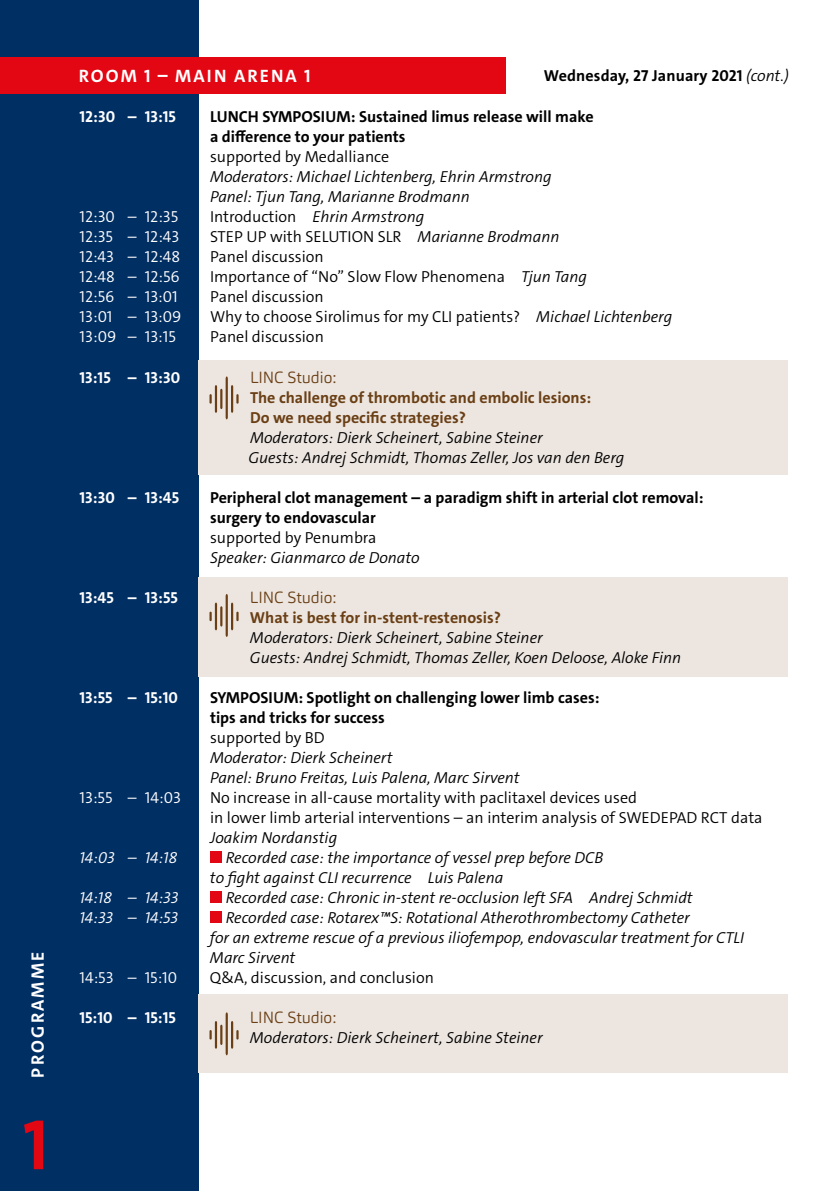
<style>
.page{position:relative;width:840px;height:1191px;background:#fff}
.page>*{position:absolute;margin:0;border:0;box-sizing:border-box;transform-origin:0 0}
.t1{font:700 72px "The Sans C4 s";color:#e30613}
.t2{font:700 18px "The Sans C4 s";letter-spacing:.115em;color:#fff}
.t3{font:italic 300 16px/20px "The Sans C4 s";color:#000}
.t4{font:300 16px/20px "The Sans C4 s";color:#000}
.t5{font:700 16px/20px "The Sans C4 s";color:#000}
.t6{font:700 16px/20px "The Sans C4 s";color:#6a3f15}
.t7{font:300 16px "The Sans C4 s";color:#fff}
.t8{font:700 16px "The Sans C4 s";color:#fff}
.t9{font:300 16px "Carnas";color:#6a3f15}
.t10{font:italic 300 16px "The Sans C4 s";color:#fff}
.s1{font-weight:300;font-style:italic}
.s2{font-style:normal}
.s3{font-style:italic}
</style>
<div class="page">
<div style="left:0;top:0;width:198px;height:1191px;background:#002f63"></div>
<div style="left:0;top:57px;width:505px;height:37px;background:#e30613"></div>
<div style="left:198px;top:360px;width:589px;height:115px;background:#ede6e0"></div>
<div style="left:198px;top:577px;width:589px;height:100px;background:#ede6e0"></div>
<div style="left:198px;top:994px;width:589px;height:78px;background:#ede6e0"></div>
<hr style="left:220px;top:389px;width:2px;height:20px;background:#6a3f15">
<svg style="left:209px;top:385px;width:8px;height:28px"></svg>
<svg style="left:225px;top:376px;width:13px;height:43px"></svg>
<hr style="left:220px;top:606px;width:2px;height:20px;background:#6a3f15">
<svg style="left:209px;top:602px;width:8px;height:28px"></svg>
<svg style="left:225px;top:594px;width:13px;height:43px"></svg>
<hr style="left:220px;top:1024px;width:2px;height:21px;background:#6a3f15">
<svg style="left:209px;top:1021px;width:8px;height:27px"></svg>
<svg style="left:225px;top:1012px;width:13px;height:43px"></svg>
<div style="left:210px;top:851px;width:11px;height:11px;background:#e30613"></div>
<div style="left:210px;top:891px;width:11px;height:11px;background:#e30613"></div>
<div style="left:210px;top:911px;width:11px;height:11px;background:#e30613"></div>
<p class="t2" style="left:26px;top:1077px;width:127px;rotate:-90deg">PROGRAMME</p>
<h1 class="t1" style="left:23px;top:1098px;width:27px">1</h1>
<p class="t2" style="left:79px;top:64px;width:233px">ROOM 1 – MAIN ARENA 1</p>
<p class="t5" style="left:543px;top:66px;width:246px">Wednesday, 27 January 2021 <span class="s1">(cont.)</span></p>
<p class="t8" style="left:79px;top:107px;width:98px">12:30 – 13:15</p>
<p class="t5" style="left:210px;top:107px;width:385px">LUNCH SYMPOSIUM: Sustained limus release will make a difference to your patients</p>
<p class="t4" style="left:210px;top:147px;width:181px">supported by Medalliance</p>
<p class="t3" style="left:210px;top:167px;width:343px">Moderators: Michael Lichtenberg, Ehrin Armstrong<br>Panel: Tjun Tang, Marianne Brodmann</p>
<p class="t7" style="left:79px;top:207px;width:100px">12:30 – 12:35</p>
<p class="t3" style="left:210px;top:207px;width:216px"><span class="s2">Introduction</span> Ehrin Armstrong</p>
<p class="t7" style="left:79px;top:227px;width:101px">12:35 – 12:43</p>
<p class="t4" style="left:210px;top:227px;width:351px">STEP UP with SELUTION SLR <span class="s3">Marianne Brodmann</span></p>
<p class="t7" style="left:79px;top:247px;width:102px">12:43 – 12:48</p>
<p class="t4" style="left:210px;top:247px;width:115px">Panel discussion</p>
<p class="t7" style="left:79px;top:267px;width:102px">12:48 – 12:56</p>
<p class="t4" style="left:210px;top:267px;width:378px">Importance of “No” Slow Flow Phenomena <span class="s3">Tjun Tang</span></p>
<p class="t7" style="left:79px;top:287px;width:100px">12:56 – 13:01</p>
<p class="t4" style="left:210px;top:287px;width:115px">Panel discussion</p>
<p class="t7" style="left:79px;top:307px;width:104px">13:01 – 13:09</p>
<p class="t4" style="left:210px;top:307px;width:463px">Why to choose Sirolimus for my CLI patients? <span class="s3">Michael Lichtenberg</span></p>
<p class="t7" style="left:79px;top:327px;width:98px">13:09 – 13:15</p>
<p class="t4" style="left:210px;top:327px;width:115px">Panel discussion</p>
<p class="t8" style="left:79px;top:367px;width:102px">13:15 – 13:30</p>
<p class="t9" style="left:250px;top:367px;width:88px">LINC Studio:</p>
<p class="t6" style="left:250px;top:387px;width:342px">The challenge of thrombotic and embolic lesions:<br>Do we need specific strategies?</p>
<p class="t3" style="left:248px;top:427px;width:377px">Moderators: Dierk Scheinert, Sabine Steiner<br>Guests: Andrej Schmidt, Thomas Zeller, Jos van den Berg</p>
<p class="t8" style="left:79px;top:487px;width:101px">13:30 – 13:45</p>
<p class="t5" style="left:210px;top:487px;width:494px">Peripheral clot management – a paradigm shift in arterial clot removal: surgery to endovascular</p>
<p class="t4" style="left:210px;top:527px;width:168px">supported by Penumbra</p>
<p class="t3" style="left:210px;top:547px;width:211px">Speaker: Gianmarco de Donato</p>
<p class="t8" style="left:79px;top:587px;width:100px">13:45 – 13:55</p>
<p class="t9" style="left:250px;top:587px;width:88px">LINC Studio:</p>
<p class="t6" style="left:250px;top:607px;width:252px">What is best for in-stent-restenosis?</p>
<p class="t3" style="left:250px;top:627px;width:432px">Moderators: Dierk Scheinert, Sabine Steiner<br>Guests: Andrej Schmidt, Thomas Zeller, Koen Deloose, Aloke Finn</p>
<p class="t8" style="left:79px;top:687px;width:100px">13:55 – 15:10</p>
<p class="t5" style="left:210px;top:687px;width:391px">SYMPOSIUM: Spotlight on challenging lower limb cases: tips and tricks for success</p>
<p class="t4" style="left:210px;top:727px;width:116px">supported by BD</p>
<p class="t3" style="left:210px;top:747px;width:311px">Moderator: Dierk Scheinert<br>Panel: Bruno Freitas, Luis Palena, Marc Sirvent</p>
<p class="t7" style="left:79px;top:787px;width:103px">13:55 – 14:03</p>
<p class="t4" style="left:210px;top:787px;width:553px">No increase in all-cause mortality with paclitaxel devices used<br>in lower limb arterial interventions – an interim analysis of SWEDEPAD RCT data</p>
<p class="t3" style="left:210px;top:827px;width:129px">Joakim Nordanstig</p>
<p class="t10" style="left:79px;top:847px;width:99px">14:03 – 14:18</p>
<p class="t3" style="left:210px;top:847px;width:394px;text-indent:16px">Recorded case: the importance of vessel prep before DCB to fight against CLI recurrence Luis Palena</p>
<p class="t10" style="left:79px;top:887px;width:100px">14:18 – 14:33</p>
<p class="t3" style="left:226px;top:887px;width:468px">Recorded case: Chronic in-stent re-occlusion left SFA Andrej Schmidt</p>
<p class="t10" style="left:79px;top:907px;width:100px">14:33 – 14:53</p>
<p class="t3" style="left:210px;top:907px;width:535px;text-indent:16px">Recorded case: Rotarex™S: Rotational Atherothrombectomy Catheter<br>for an extreme rescue of a previous iliofempop, endovascular treatment for CTLI<br>Marc Sirvent</p>
<p class="t7" style="left:79px;top:967px;width:99px">14:53 – 15:10</p>
<p class="t4" style="left:210px;top:967px;width:225px">Q&amp;A, discussion, and conclusion</p>
<p class="t8" style="left:79px;top:1007px;width:98px">15:10 – 15:15</p>
<p class="t9" style="left:250px;top:1007px;width:88px">LINC Studio:</p>
<p class="t3" style="left:250px;top:1027px;width:294px">Moderators: Dierk Scheinert, Sabine Steiner</p>
</div>
